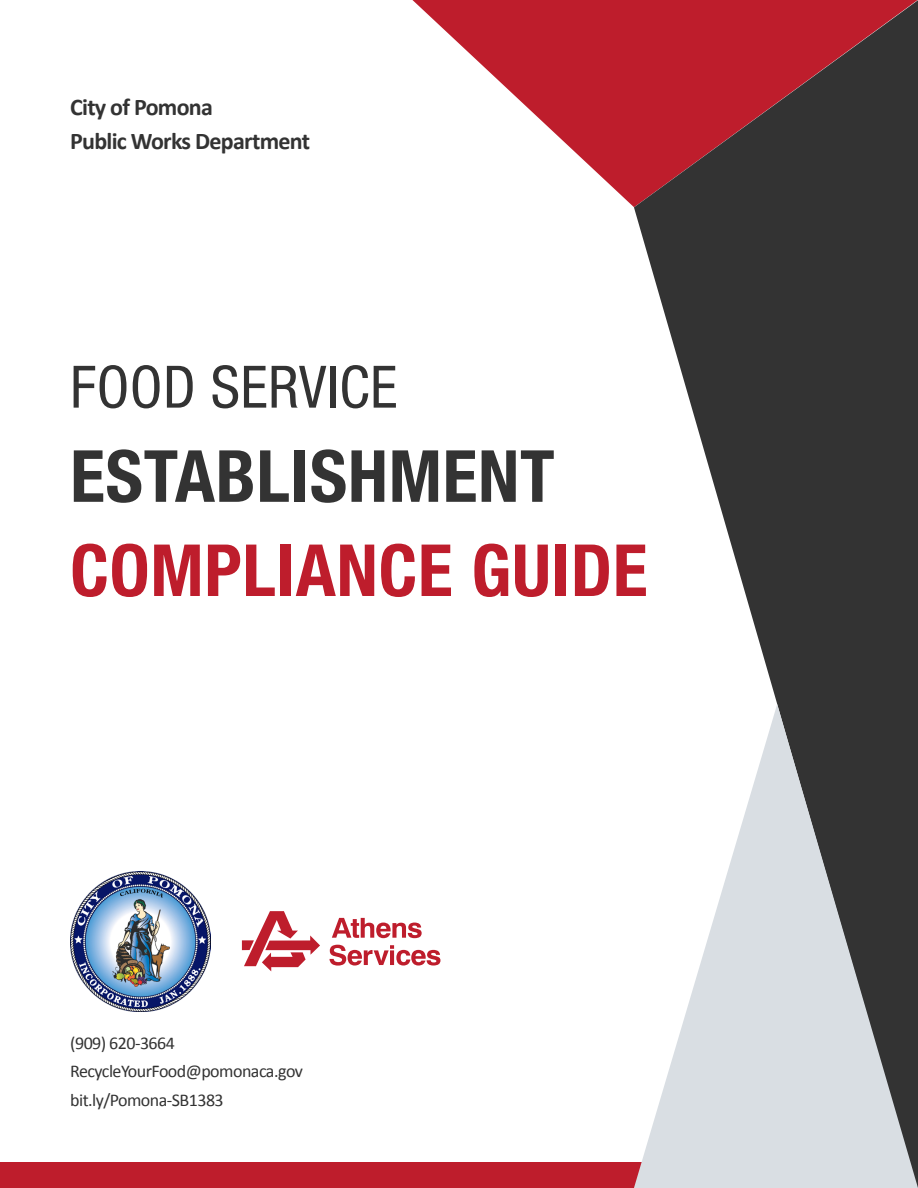
<style>
.page{position:relative;width:918px;height:1188px;background:#fff}
.page>*{position:absolute;margin:0;border:0;box-sizing:border-box;transform-origin:0 0}
.t1{font:700 condensed 72px "Helvetica Neue LT Std";letter-spacing:.01em;color:#be1d2c}
.t2{font:700 condensed 72px "Helvetica Neue LT Std";letter-spacing:.01em;color:#333}
.t3{font:condensed 58.5px "Helvetica Neue LT Std";letter-spacing:.01em;color:#333}
.t4{font:700 24px "Calibri";letter-spacing:-.03em;color:#333}
.t5{font:18px "Calibri";letter-spacing:-.03em;color:#333}
</style>
<div class="page">
<div style="left:0;top:1162px;width:918px;height:26px;background:#be1d2c"></div>
<svg style="left:412px;top:0;width:222px;height:207px"></svg>
<svg style="left:634px;top:0;width:284px;height:704px;fill:#333"></svg>
<svg style="left:634px;top:704px;width:284px;height:484px;fill:#d9dee3"></svg>
<img style="left:70px;top:871px;width:140px;height:140px">
<svg style="left:332px;top:918px;width:90px;height:20px"></svg>
<svg style="left:330px;top:945px;width:110px;height:21px"></svg>
<svg style="left:242px;top:911px;width:78px;height:60px"></svg>
<p class="t4" style="left:70px;top:91px;width:144px">City of Pomona</p>
<p class="t4" style="left:70px;top:124px;width:241px">Public Works Department</p>
<p class="t3" style="left:70px;top:353px;width:329px">FOOD SERVICE</p>
<p class="t2" style="left:70px;top:433px;width:486px">ESTABLISHMENT</p>
<p class="t1" style="left:70px;top:527px;width:579px">COMPLIANCE GUIDE</p>
<p class="t5" style="left:70px;top:1030px;width:106px">(909) 620-3664</p>
<p class="t5" style="left:70px;top:1059px;width:234px">RecycleYourFood@pomonaca.gov</p>
<p class="t5" style="left:70px;top:1087px;width:155px">bit.ly/Pomona-SB1383</p>
</div>
